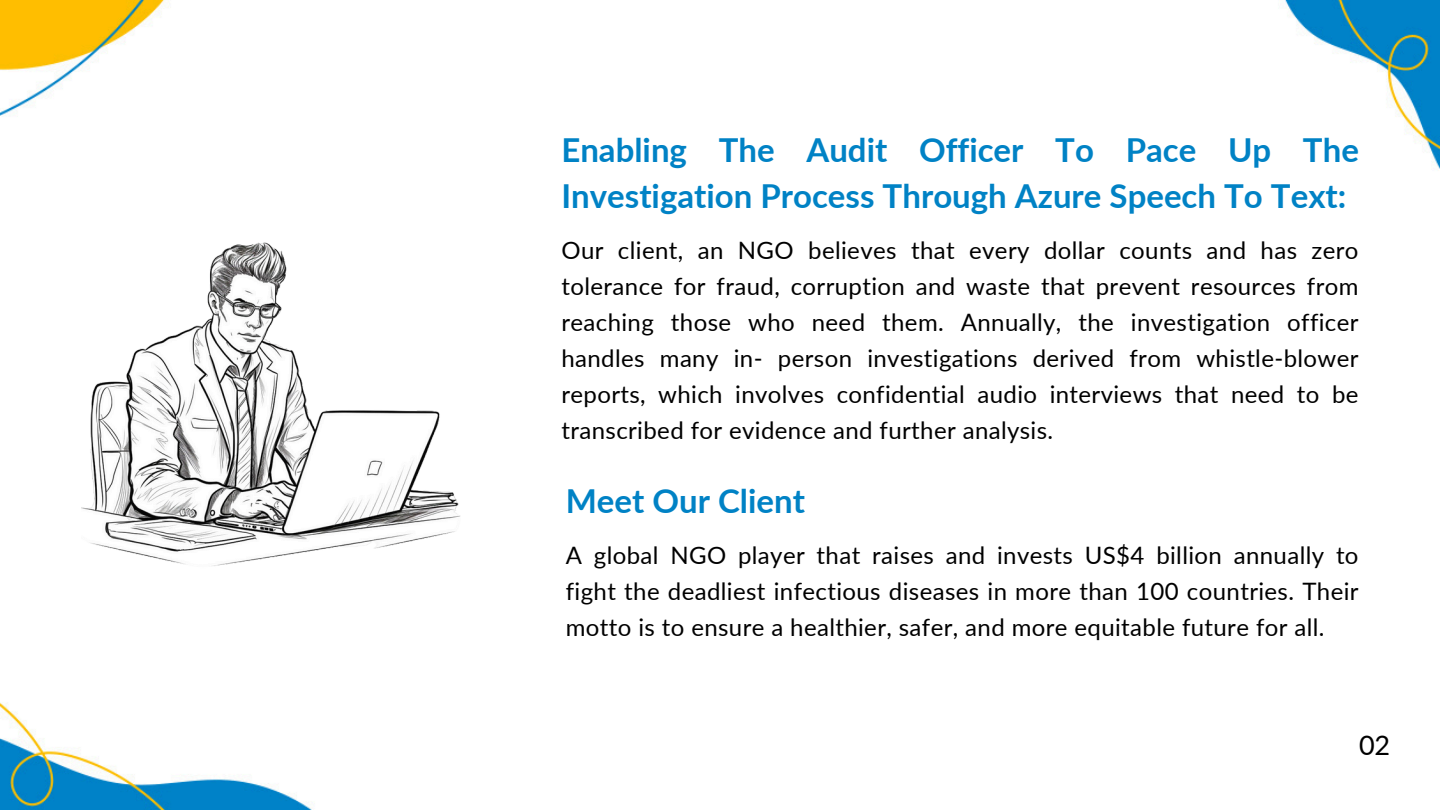
<style>
.page{position:relative;width:1440px;height:810px;background:#fff}
.page>*{position:absolute;margin:0;border:0;box-sizing:border-box;transform-origin:0 0}
.t1{font:700 33px/46.2px "Lato";color:#0082c5}
.t2{font:27px "Lato";color:#000}
.t3{font:24px/36px "Lato";letter-spacing:.015em;color:#000;text-align:justify}
</style>
<div class="page">
<img style="left:0;top:0;width:1440px;height:810px">
<img style="left:81px;top:214px;width:383px;height:382px">
<h1 class="t1" style="left:561px;top:126px;width:799px">Enabling The Audit Officer To Pace Up The<br>Investigation Process Through Azure Speech To Text:</h1>
<p class="t3" style="left:561px;top:232px;width:799px">Our client, an NGO believes that every dollar counts and has zero tolerance for fraud, corruption and waste that prevent resources from reaching those who need them. Annually, the investigation officer handles many in- person investigations derived from whistle-blower reports, which involves confidential audio interviews that need to be transcribed for evidence and further analysis.</p>
<p class="t1" style="left:566px;top:477px;width:241px">Meet Our Client</p>
<p class="t3" style="left:566px;top:536px;width:794px">A global NGO player that raises and invests US$4 billion annually to fight the deadliest infectious diseases in more than 100 countries. Their motto is to ensure a healthier, safer, and more equitable future for all.</p>
<h1 class="t2" style="left:1359px;top:728px;width:33px">02</h1>
</div>
